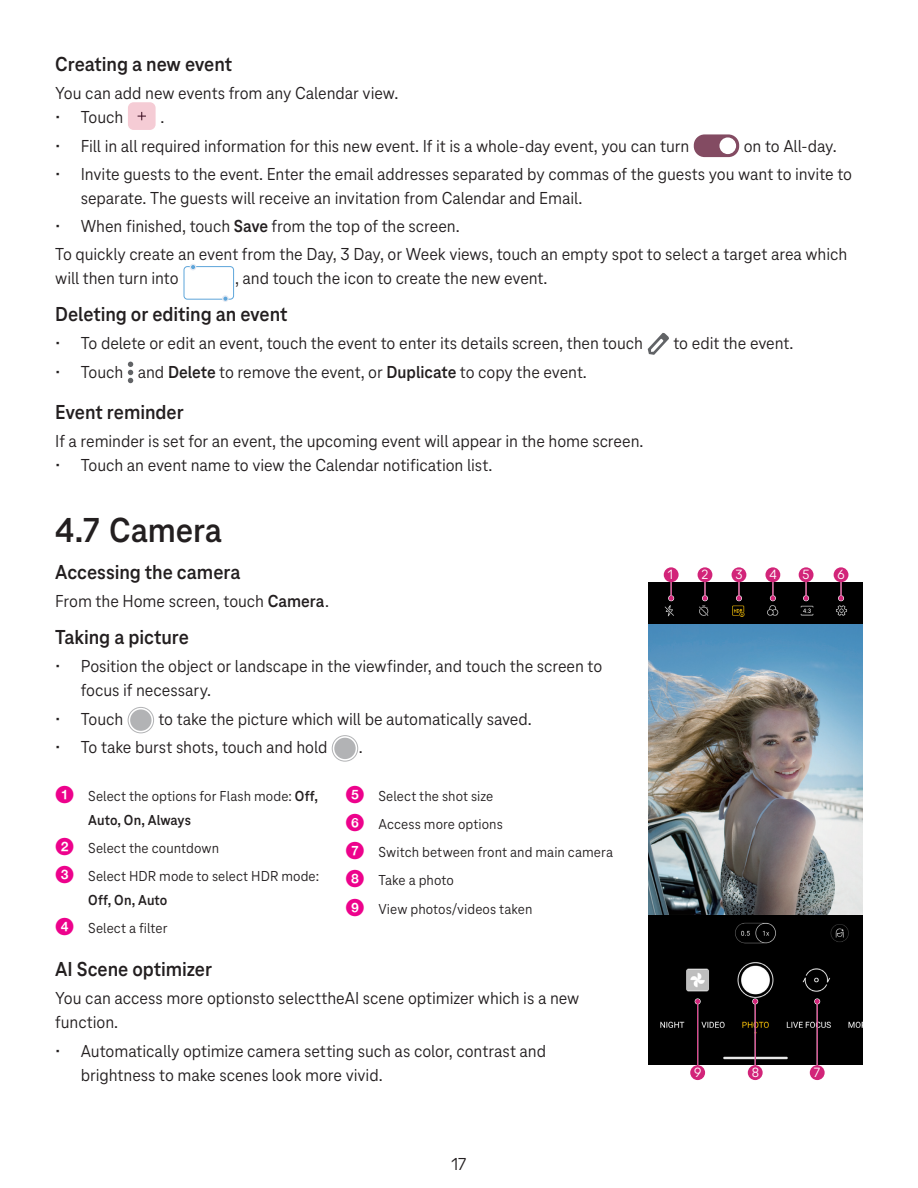
<style>
.page{position:relative;width:918px;height:1188px;background:#fff}
.page>*{position:absolute;margin:0;border:0;box-sizing:border-box;transform-origin:0 0}
.nadpis_2{font:700 36px "Tele Neo";letter-spacing:-.005em;color:#231f20}
.nadpis_3{font:700 21px "Tele Neo";letter-spacing:-.005em;color:#231f20}
.odstavec_1{font:18px/24px "Tele Neo";letter-spacing:-.005em;color:#231f20}
.text{font:18px/24px "Tele Neo";letter-spacing:-.005em;color:#231f20}
.text_odsazeni_za_1{font:18px/24px "Tele Neo";letter-spacing:-.005em;color:#231f20}
.text-2{font:15px/24px "Tele Neo";letter-spacing:.005em;color:#231f20}
.t1{font:13.95px "Tele Neo";color:#fff}
.s1{font-weight:700}
.s2{font-family:"Zz 2";font-size:18px;color:#ed028c}
</style>
<div class="page">
<div style="left:128px;top:102px;width:28px;height:28px;background:#f5ccd5;border-radius:6px"></div>
<svg style="left:138px;top:112px;width:8px;height:8px"></svg>
<div style="left:694px;top:134px;width:45px;height:23px;background:#834b62;border-radius:11px"></div>
<div style="left:719px;top:137px;width:17px;height:17px;background:#fff;border-radius:50%"></div>
<div style="left:184px;top:266px;width:50px;height:34px;border:1px solid #5da5da;border-radius:3px"></div>
<svg style="left:222px;top:295px;width:7px;height:7px"></svg>
<svg style="left:190px;top:264px;width:6px;height:6px"></svg>
<svg style="left:223px;top:297px;width:5px;height:4px"></svg>
<svg style="left:648px;top:333px;width:21px;height:22px"></svg>
<svg style="left:128px;top:362px;width:5px;height:21px"></svg>
<div style="left:130px;top:709px;width:22px;height:22px;background:#b2b3b5;border-radius:50%"></div>
<div style="left:128px;top:707px;width:26px;height:26px;border:1px solid #b2b3b5;border-radius:50%"></div>
<div style="left:334px;top:738px;width:22px;height:21px;background:#b2b3b5;border-radius:50%"></div>
<div style="left:332px;top:735px;width:26px;height:27px;border:1px solid #b2b3b5;border-radius:50%"></div>
<img style="left:649px;top:582px;width:214px;height:483px">
<img style="left:649px;top:625px;width:214px;height:289px">
<svg style="left:815px;top:999px;width:5px;height:5px"></svg>
<hr style="left:817px;top:1003px;width:1px;height:66px;background:#d22479">
<div style="left:810px;top:1065px;width:15px;height:15px;background:#d22479;border-radius:50%"></div>
<svg style="left:669px;top:582px;width:5px;height:19px"></svg>
<div style="left:664px;top:567px;width:15px;height:15px;background:#d22479;border-radius:50%"></div>
<svg style="left:702px;top:582px;width:6px;height:19px"></svg>
<div style="left:698px;top:567px;width:14px;height:15px;background:#d22479;border-radius:50%"></div>
<svg style="left:736px;top:582px;width:6px;height:19px"></svg>
<div style="left:732px;top:567px;width:14px;height:15px;background:#d22479;border-radius:50%"></div>
<svg style="left:770px;top:581px;width:6px;height:20px"></svg>
<div style="left:765px;top:567px;width:15px;height:15px;background:#d22479;border-radius:50%"></div>
<svg style="left:803px;top:581px;width:6px;height:20px"></svg>
<div style="left:799px;top:567px;width:15px;height:15px;background:#d22479;border-radius:50%"></div>
<svg style="left:838px;top:582px;width:6px;height:19px"></svg>
<div style="left:834px;top:567px;width:14px;height:15px;background:#d22479;border-radius:50%"></div>
<svg style="left:695px;top:999px;width:5px;height:5px"></svg>
<hr style="left:697px;top:1003px;width:1px;height:66px;background:#d22479">
<div style="left:690px;top:1065px;width:15px;height:15px;background:#d22479;border-radius:50%"></div>
<svg style="left:753px;top:999px;width:5px;height:5px"></svg>
<hr style="left:755px;top:1003px;width:1px;height:66px;background:#d22479">
<div style="left:748px;top:1065px;width:15px;height:15px;background:#d22479;border-radius:50%"></div>
<p class="nadpis_3" style="left:55px;top:52px;width:178px">Creating a new event</p>
<p class="text" style="left:55px;top:82px;width:345px">You can add new events from any Calendar view.</p>
<p class="odstavec_1" style="left:55px;top:106px;width:70px">• Touch</p>
<p class="odstavec_1" style="left:160px;top:106px;width:5px">.</p>
<p class="odstavec_1" style="left:55px;top:134px;width:636px">• Fill in all required information for this new event. If it is a whole-day event, you can turn</p>
<p class="odstavec_1" style="left:744px;top:134px;width:95px">on to All-day.</p>
<p class="odstavec_1" style="left:81px;top:162px;width:773px;text-indent:-26px">• Invite guests to the event. Enter the email addresses separated by commas of the guests you want to invite to separate. The guests will receive an invitation from Calendar and Email.</p>
<p class="odstavec_1" style="left:55px;top:214px;width:406px">• When finished, touch <span class="s1">Save</span> from the top of the screen.</p>
<p class="text" style="left:55px;top:243px;width:794px">To quickly create an event from the Day, 3 Day, or Week views, touch an empty spot to select a target area which will then turn into</p>
<p class="text" style="left:235px;top:267px;width:314px">, and touch the icon to create the new event.</p>
<p class="nadpis_3" style="left:55px;top:302px;width:234px">Deleting or editing an event</p>
<p class="odstavec_1" style="left:55px;top:332px;width:589px">• To delete or edit an event, touch the event to enter its details screen, then touch</p>
<p class="odstavec_1" style="left:674px;top:332px;width:121px">to edit the event.</p>
<p class="odstavec_1" style="left:55px;top:360px;width:533px">• Touch and <span class="s1">Delete</span> to remove the event, or <span class="s1">Duplicate</span> to copy the event.</p>
<p class="nadpis_3" style="left:55px;top:400px;width:130px">Event reminder</p>
<p class="text" style="left:55px;top:429px;width:590px">If a reminder is set for an event, the upcoming event will appear in the home screen.</p>
<p class="odstavec_1" style="left:55px;top:453px;width:439px">• Touch an event name to view the Calendar notification list.</p>
<p class="nadpis_2" style="left:55px;top:510px;width:168px">4.7 Camera</p>
<p class="nadpis_3" style="left:55px;top:560px;width:187px">Accessing the camera</p>
<p class="text" style="left:55px;top:590px;width:275px">From the Home screen, touch <span class="s1">Camera</span>.</p>
<p class="nadpis_3" style="left:55px;top:625px;width:135px">Taking a picture</p>
<p class="odstavec_1" style="left:81px;top:655px;width:523px;text-indent:-26px">• Position the object or landscape in the viewfinder, and touch the screen to focus if necessary.</p>
<p class="odstavec_1" style="left:55px;top:707px;width:70px">• Touch</p>
<p class="odstavec_1" style="left:158px;top:707px;width:375px">to take the picture which will be automatically saved.</p>
<p class="odstavec_1" style="left:55px;top:735px;width:274px">• To take burst shots, touch and hold</p>
<p class="odstavec_1" style="left:359px;top:735px;width:5px">.</p>
<p class="text-2" style="left:88px;top:784px;width:231px;text-indent:-33px"><span class="s2">1</span> Select the options for Flash mode: <span class="s1">Off,<br>Auto, On, Always</span></p>
<p class="text-2" style="left:55px;top:836px;width:165px"><span class="s2">2</span> Select the countdown</p>
<p class="text-2" style="left:88px;top:864px;width:232px;text-indent:-33px"><span class="s2">3</span> Select HDR mode to select HDR mode:<br><span class="s1">Off, On, Auto</span></p>
<p class="text-2" style="left:55px;top:917px;width:114px"><span class="s2">4</span> Select a filter</p>
<p class="text-2" style="left:345px;top:784px;width:149px"><span class="s2">5</span> Select the shot size</p>
<p class="text-2" style="left:345px;top:812px;width:159px"><span class="s2">6</span> Access more options</p>
<p class="text-2" style="left:345px;top:840px;width:269px"><span class="s2">7</span> Switch between front and main camera</p>
<p class="text-2" style="left:345px;top:869px;width:110px"><span class="s2">8</span> Take a photo</p>
<p class="text-2" style="left:345px;top:897px;width:188px"><span class="s2">9</span> View photos/videos taken</p>
<p class="nadpis_3" style="left:55px;top:957px;width:158px">AI Scene optimizer</p>
<p class="text_odsazeni_za_1" style="left:55px;top:986px;width:526px">You can access more optionsto selecttheAI scene optimizer which is a new function.</p>
<p class="odstavec_1" style="left:81px;top:1039px;width:467px;text-indent:-26px">• Automatically optimize camera setting such as color, contrast and brightness to make scenes look more vivid.</p>
<p class="t1" style="left:668px;top:567px;width:7px">1</p>
<p class="t1" style="left:702px;top:567px;width:8px">2</p>
<p class="t1" style="left:736px;top:567px;width:9px">3</p>
<p class="t1" style="left:769px;top:567px;width:9px">4</p>
<p class="t1" style="left:803px;top:567px;width:9px">5</p>
<p class="t1" style="left:838px;top:567px;width:9px">6</p>
<p class="t1" style="left:694px;top:1065px;width:9px">9</p>
<p class="t1" style="left:752px;top:1065px;width:9px">8</p>
<p class="t1" style="left:814px;top:1065px;width:8px">7</p>
<p class="odstavec_1" style="left:447px;top:1151px;width:18px">16</p>
<p class="odstavec_1" style="left:449px;top:1151px;width:18px">16</p>
<p class="odstavec_1" style="left:452px;top:1152px;width:16px">17</p>
<p class="odstavec_1" style="left:450px;top:1154px;width:18px">16</p>
<p class="odstavec_1" style="left:454px;top:1155px;width:18px">16</p>
<p class="odstavec_1" style="left:450px;top:1158px;width:18px">16</p>
</div>
